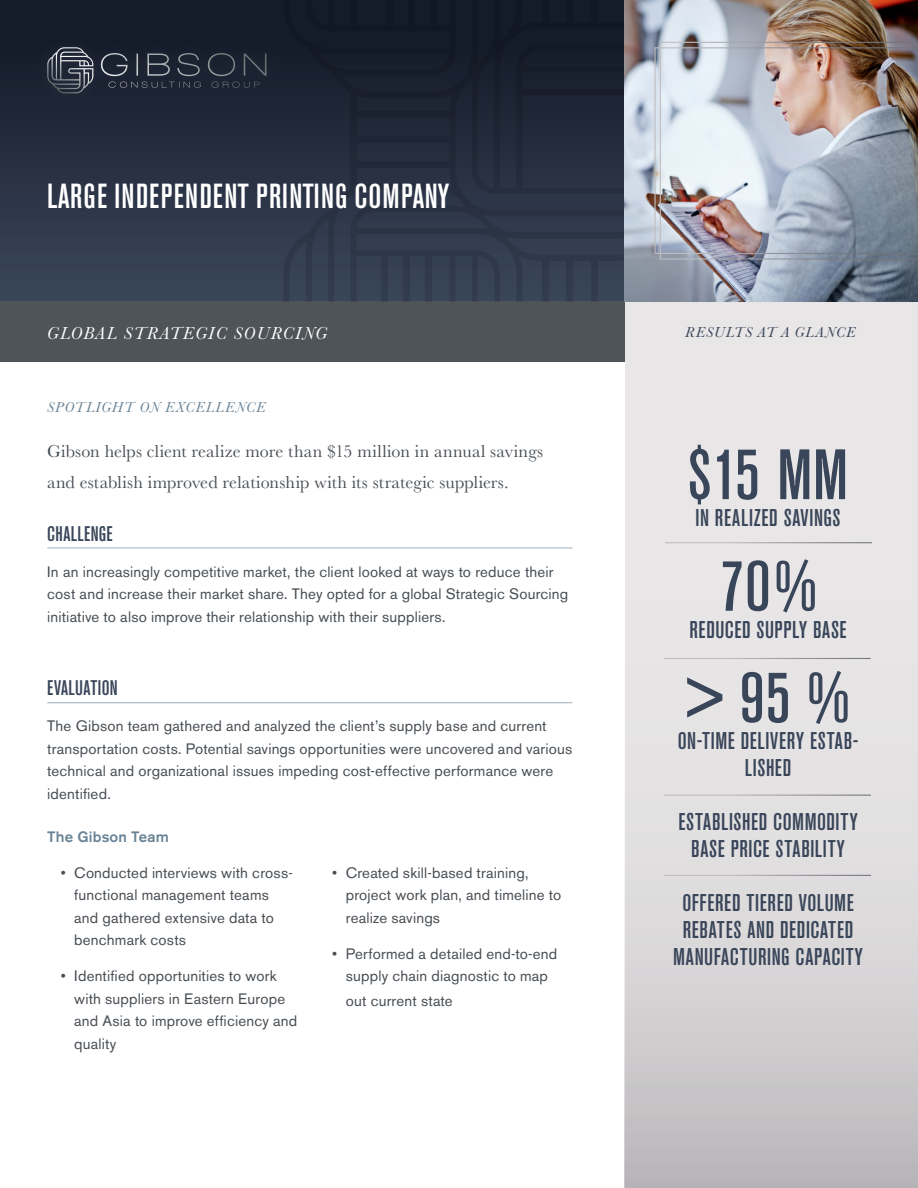
<style>
.page{position:relative;width:918px;height:1188px;background:#fff}
.page>*{position:absolute;margin:0;border:0;box-sizing:border-box;transform-origin:0 0}
.t1{font:500 condensed 70.5px "Akzidenz Grotesk BE";letter-spacing:.01em;color:#394559}
.t2{font:500 condensed 34.5px "Akzidenz Grotesk BE";letter-spacing:.03em;color:#fff}
.t3{font:500 condensed 24px/27px "Akzidenz Grotesk BE";letter-spacing:.03em;color:#394559;text-align:center}
.Subhead{font:500 condensed 21px "Akzidenz Grotesk BE";letter-spacing:.02em;color:#394559}
.Intro_copy{font:18px/31.5px "Baskerville";letter-spacing:.01em;color:#474d53}
.t4{font:italic 18px "Baskerville";letter-spacing:.075em;color:#fff}
.Bodycopy{font:15px/22.5px "Akzidenz Grotesk BE";letter-spacing:.015em;color:#474d53}
.Intro_headline{font:italic 15px "Baskerville";letter-spacing:.065em;color:#698396}
.Intro_headline-2{font:italic 15px "Baskerville";letter-spacing:.06em;color:#394559}
.Body_subhead{font:500 15px "Akzidenz Grotesk BE";letter-spacing:.01em;color:#698396}
</style>
<div class="page">
<div style="left:0;top:0;width:625px;height:301px;background:linear-gradient(to bottom,#101523,#3a465a)"></div>
<svg style="left:625px;top:301px;width:293px;height:887px;background:#dddbdc"></svg>
<svg style="left:284px;top:0;width:341px;height:301px;background:#242c3d"></svg>
<div style="left:542px;top:0;width:6px;height:25px;background:#111724"></div>
<div style="left:567px;top:0;width:6px;height:24px;background:#111724"></div>
<div style="left:592px;top:0;width:6px;height:24px;background:#111724"></div>
<div style="left:542px;top:257px;width:6px;height:44px;background:#303a4c"></div>
<div style="left:567px;top:257px;width:6px;height:44px;background:#303a4c"></div>
<div style="left:592px;top:257px;width:6px;height:44px;background:#303a4c"></div>
<div style="left:354px;top:111px;width:99px;height:6px;background:#1b212f"></div>
<div style="left:354px;top:136px;width:99px;height:6px;background:#1e2534"></div>
<div style="left:354px;top:161px;width:99px;height:6px;background:#212938"></div>
<div style="left:350px;top:89px;width:7px;height:103px;background:#1e2635"></div>
<div style="left:386px;top:0;width:6px;height:25px;background:#111724"></div>
<div style="left:408px;top:0;width:6px;height:26px;background:#111724"></div>
<div style="left:430px;top:0;width:6px;height:26px;background:#111724"></div>
<div style="left:381px;top:256px;width:6px;height:45px;background:#303a4c"></div>
<div style="left:404px;top:254px;width:6px;height:47px;background:#303a4c"></div>
<div style="left:425px;top:254px;width:6px;height:47px;background:#303a4c"></div>
<div style="left:0;top:301px;width:625px;height:61px;background:#4f5459"></div>
<div style="left:35px;top:35px;width:244px;height:71px;background:#1b2231"></div>
<svg style="left:47px;top:47px;width:164px;height:46px"></svg>
<img style="left:625px;top:0;width:293px;height:301px">
<hr style="left:47px;top:547px;width:525px;height:2px;background:#abb6c2">
<hr style="left:47px;top:702px;width:525px;height:1px;background:#abb6c2">
<hr style="left:665px;top:542px;width:207px;height:1px;background:#fff">
<hr style="left:664px;top:658px;width:207px;height:1px;background:#fff">
<hr style="left:664px;top:795px;width:207px;height:1px;background:#fff">
<hr style="left:664px;top:875px;width:207px;height:1px;background:#fff">
<svg style="left:654px;top:47px;width:6px;height:207px"></svg>
<img style="left:660px;top:42px;width:258px;height:218px">
<p class="t2" style="left:47px;top:177px;width:404px">LARGE INDEPENDENT PRINTING COMPANY</p>
<p class="t4" style="left:47px;top:322px;width:281px">GLOBAL STRATEGIC SOURCING</p>
<p class="Intro_headline" style="left:47px;top:397px;width:220px">SPOTLIGHT ON EXCELLENCE</p>
<p class="Intro_copy" style="left:47px;top:435px;width:498px">Gibson helps client realize more than $15 million in annual savings and establish improved relationship with its strategic suppliers.</p>
<p class="Subhead" style="left:47px;top:522px;width:67px">CHALLENGE</p>
<p class="Bodycopy" style="left:47px;top:560px;width:523px">In an increasingly competitive market, the client looked at ways to reduce their cost and increase their market share. They opted for a global Strategic Sourcing initiative to also improve their relationship with their suppliers.</p>
<p class="Subhead" style="left:47px;top:677px;width:72px">EVALUATION</p>
<p class="Bodycopy" style="left:47px;top:715px;width:527px">The Gibson team gathered and analyzed the client’s supply base and current transportation costs. Potential savings opportunities were uncovered and various technical and organizational issues impeding cost-effective performance were identified.</p>
<p class="Body_subhead" style="left:47px;top:827px;width:123px">The Gibson Team</p>
<p class="Bodycopy" style="left:74px;top:861px;width:220px;text-indent:-14px">• Conducted interviews with cross&shy;functional management teams and gathered extensive data to benchmark costs</p>
<p class="Bodycopy" style="left:74px;top:965px;width:225px;text-indent:-14px">• Identified opportunities to work with suppliers in Eastern Europe and Asia to improve efficiency and quality</p>
<p class="Bodycopy" style="left:346px;top:861px;width:217px;text-indent:-14px">• Created skill-based training, project work plan, and timeline to realize savings</p>
<p class="Bodycopy" style="left:332px;top:942px;width:226px;text-align:center">• Performed a detailed end-to-end supply chain diagnostic to map</p>
<p class="Bodycopy" style="left:346px;top:990px;width:108px">out current state</p>
<p class="Intro_headline-2" style="left:685px;top:322px;width:172px">RESULTS AT A GLANCE</p>
<p class="t1" style="left:688px;top:436px;width:162px">$15 MM</p>
<p class="t3" style="left:696px;top:505px;width:146px">IN REALIZED SAVINGS</p>
<p class="t1" style="left:720px;top:548px;width:98px">70%</p>
<p class="t3" style="left:689px;top:616px;width:159px">REDUCED SUPPLY BASE</p>
<p class="t1" style="left:687px;top:659px;width:163px">&gt; 95 %</p>
<p class="t3" style="left:678px;top:728px;width:182px">ON-TIME DELIVERY ESTAB-<br>LISHED</p>
<p class="t3" style="left:678px;top:809px;width:181px">ESTABLISHED COMMODITY<br>BASE PRICE STABILITY</p>
<p class="t3" style="left:673px;top:890px;width:191px">OFFERED TIERED VOLUME<br>REBATES AND DEDICATED<br>MANUFACTURING CAPACITY</p>
</div>
